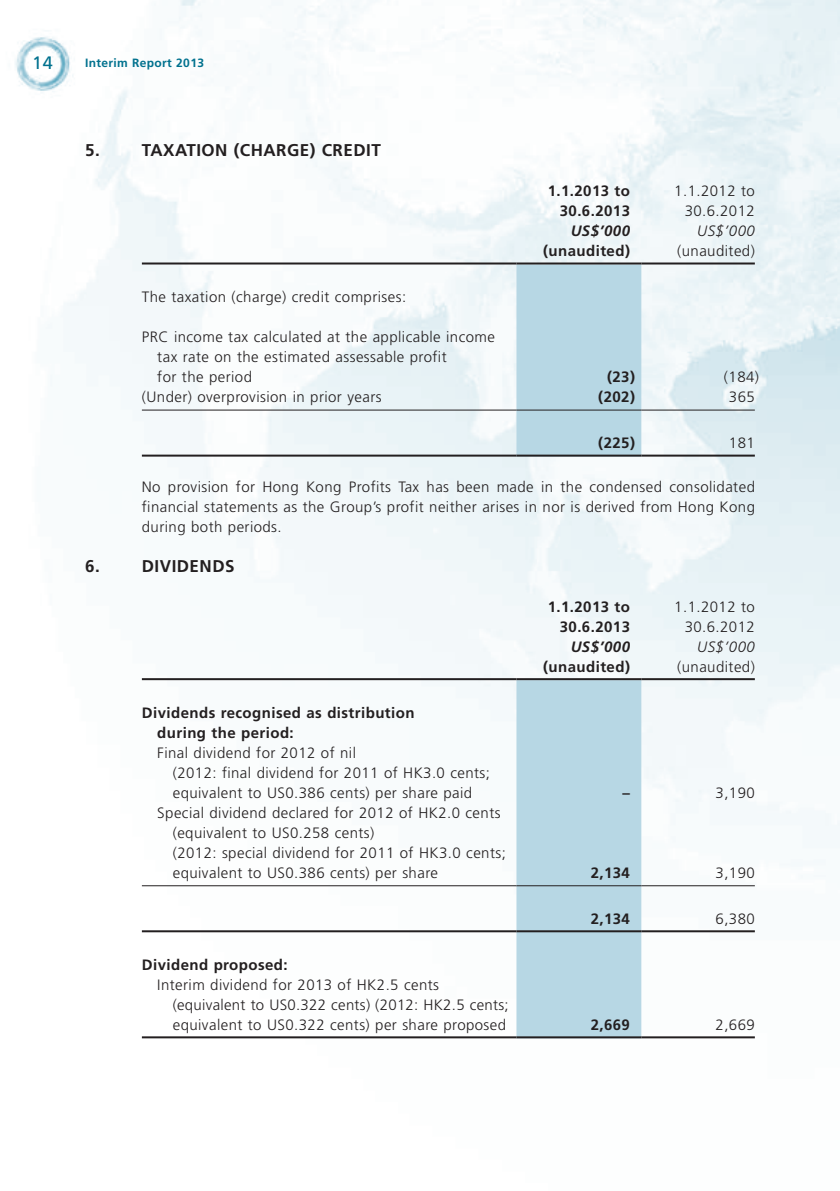
<style>
.page{position:relative;width:840px;height:1191px;background:#fff}
.page>*{position:absolute;margin:0;border:0;box-sizing:border-box;transform-origin:0 0}
.t1{font:18px "Frutiger LT Std";color:#00718e}
.t2{font:700 17px "Frutiger LT Std";letter-spacing:.03em;color:#231f20}
.t3{font:300 15px/20px "Frutiger LT Std";letter-spacing:.03em;color:#231f20}
.t4{font:700 15px/20px "Frutiger LT Std";letter-spacing:.03em;color:#231f20;text-align:right}
.t5{font:italic 700 15px "Frutiger LT Std";letter-spacing:.03em;color:#231f20}
.t6{font:italic 300 15px "Frutiger LT Std";letter-spacing:.03em;color:#231f20}
.t7{font:700 12px "Frutiger LT Std";letter-spacing:.03em;color:#00718e}
</style>
<div class="page">
<img style="left:15px;top:0;width:824px;height:1039px">
<div style="left:516px;top:264px;width:125px;height:190px;background:#b7d7e4"></div>
<hr style="left:142px;top:262px;width:374px;height:2px;background:#231f20">
<hr style="left:516px;top:262px;width:125px;height:2px;background:#231f20">
<hr style="left:641px;top:262px;width:113px;height:2px;background:#231f20">
<hr style="left:142px;top:409px;width:374px;height:1px;background:#231f20">
<hr style="left:516px;top:409px;width:125px;height:1px;background:#231f20">
<hr style="left:641px;top:409px;width:113px;height:1px;background:#231f20">
<hr style="left:142px;top:454px;width:374px;height:2px;background:#231f20">
<hr style="left:516px;top:454px;width:125px;height:2px;background:#231f20">
<hr style="left:641px;top:454px;width:113px;height:2px;background:#231f20">
<div style="left:516px;top:680px;width:125px;height:356px;background:#b7d7e4"></div>
<hr style="left:142px;top:678px;width:374px;height:2px;background:#231f20">
<hr style="left:516px;top:678px;width:125px;height:2px;background:#231f20">
<hr style="left:641px;top:678px;width:113px;height:2px;background:#231f20">
<hr style="left:142px;top:885px;width:374px;height:1px;background:#231f20">
<hr style="left:516px;top:885px;width:125px;height:1px;background:#231f20">
<hr style="left:641px;top:885px;width:113px;height:1px;background:#231f20">
<hr style="left:142px;top:930px;width:374px;height:2px;background:#231f20">
<hr style="left:516px;top:930px;width:125px;height:2px;background:#231f20">
<hr style="left:641px;top:930px;width:113px;height:2px;background:#231f20">
<hr style="left:142px;top:1036px;width:374px;height:2px;background:#231f20">
<hr style="left:516px;top:1036px;width:125px;height:2px;background:#231f20">
<hr style="left:641px;top:1036px;width:113px;height:2px;background:#231f20">
<p class="t1" style="left:32px;top:53px;width:22px">14</p>
<p class="t7" style="left:85px;top:56px;width:120px">Interim Report 2013</p>
<p class="t2" style="left:85px;top:140px;width:16px">5.</p>
<p class="t2" style="left:142px;top:140px;width:240px">TAXATION (CHARGE) CREDIT</p>
<p class="t3" style="left:142px;top:287px;width:266px">The taxation (charge) credit comprises:</p>
<p class="t3" style="left:157px;top:327px;width:339px;text-indent:-15px">PRC income tax calculated at the applicable income tax rate on the estimated assessable profit<br>for the period</p>
<p class="t4" style="left:547px;top:181px;width:84px">1.1.2013 to<br>30.6.2013</p>
<p class="t3" style="left:674px;top:181px;width:82px;text-align:right">1.1.2012 to<br>30.6.2012</p>
<p class="t5" style="left:570px;top:222px;width:61px">US$’000</p>
<p class="t6" style="left:696px;top:222px;width:59px">US$’000</p>
<p class="t4" style="left:543px;top:241px;width:88px">(unaudited)</p>
<p class="t3" style="left:676px;top:241px;width:79px">(unaudited)</p>
<p class="t4" style="left:606px;top:367px;width:29px">(23)</p>
<p class="t3" style="left:723px;top:367px;width:37px">(184)</p>
<p class="t3" style="left:142px;top:387px;width:241px">(Under) overprovision in prior years</p>
<p class="t4" style="left:598px;top:387px;width:38px">(202)</p>
<p class="t3" style="left:728px;top:387px;width:27px">365</p>
<p class="t4" style="left:598px;top:433px;width:38px">(225)</p>
<p class="t3" style="left:728px;top:433px;width:27px">181</p>
<p class="t3" style="left:142px;top:476px;width:614px;text-align:justify">No provision for Hong Kong Profits Tax has been made in the condensed consolidated financial statements as the Group’s profit neither arises in nor is derived from Hong Kong during both periods.</p>
<p class="t2" style="left:85px;top:555px;width:16px">6.</p>
<p class="t2" style="left:142px;top:555px;width:94px">DIVIDENDS</p>
<p class="t4" style="left:157px;top:702px;width:258px;text-align:left;text-indent:-15px">Dividends recognised as distribution during the period:</p>
<p class="t3" style="left:173px;top:742px;width:318px;text-indent:-15px">Final dividend for 2012 of nil<br>(2012: final dividend for 2011 of HK3.0 cents; equivalent to US0.386 cents) per share paid</p>
<p class="t3" style="left:173px;top:802px;width:334px;text-indent:-15px">Special dividend declared for 2012 of HK2.0 cents (equivalent to US0.258 cents)<br>(2012: special dividend for 2011 of HK3.0 cents; equivalent to US0.386 cents) per share</p>
<p class="t4" style="left:142px;top:954px;width:147px">Dividend proposed:</p>
<p class="t3" style="left:173px;top:974px;width:337px;text-indent:-15px">Interim dividend for 2013 of HK2.5 cents (equivalent to US0.322 cents) (2012: HK2.5 cents; equivalent to US0.322 cents) per share proposed</p>
<p class="t4" style="left:547px;top:596px;width:84px">1.1.2013 to<br>30.6.2013</p>
<p class="t3" style="left:674px;top:596px;width:82px;text-align:right">1.1.2012 to<br>30.6.2012</p>
<p class="t5" style="left:570px;top:637px;width:61px">US$’000</p>
<p class="t6" style="left:696px;top:638px;width:59px">US$’000</p>
<p class="t4" style="left:543px;top:656px;width:88px">(unaudited)</p>
<p class="t3" style="left:676px;top:656px;width:79px">(unaudited)</p>
<p class="t4" style="left:622px;top:782px;width:9px">–</p>
<p class="t3" style="left:715px;top:782px;width:41px">3,190</p>
<p class="t4" style="left:590px;top:862px;width:41px">2,134</p>
<p class="t3" style="left:715px;top:862px;width:41px">3,190</p>
<p class="t4" style="left:590px;top:908px;width:41px">2,134</p>
<p class="t3" style="left:715px;top:908px;width:41px">6,380</p>
<p class="t4" style="left:590px;top:1014px;width:41px">2,669</p>
<p class="t3" style="left:715px;top:1014px;width:41px">2,669</p>
</div>
